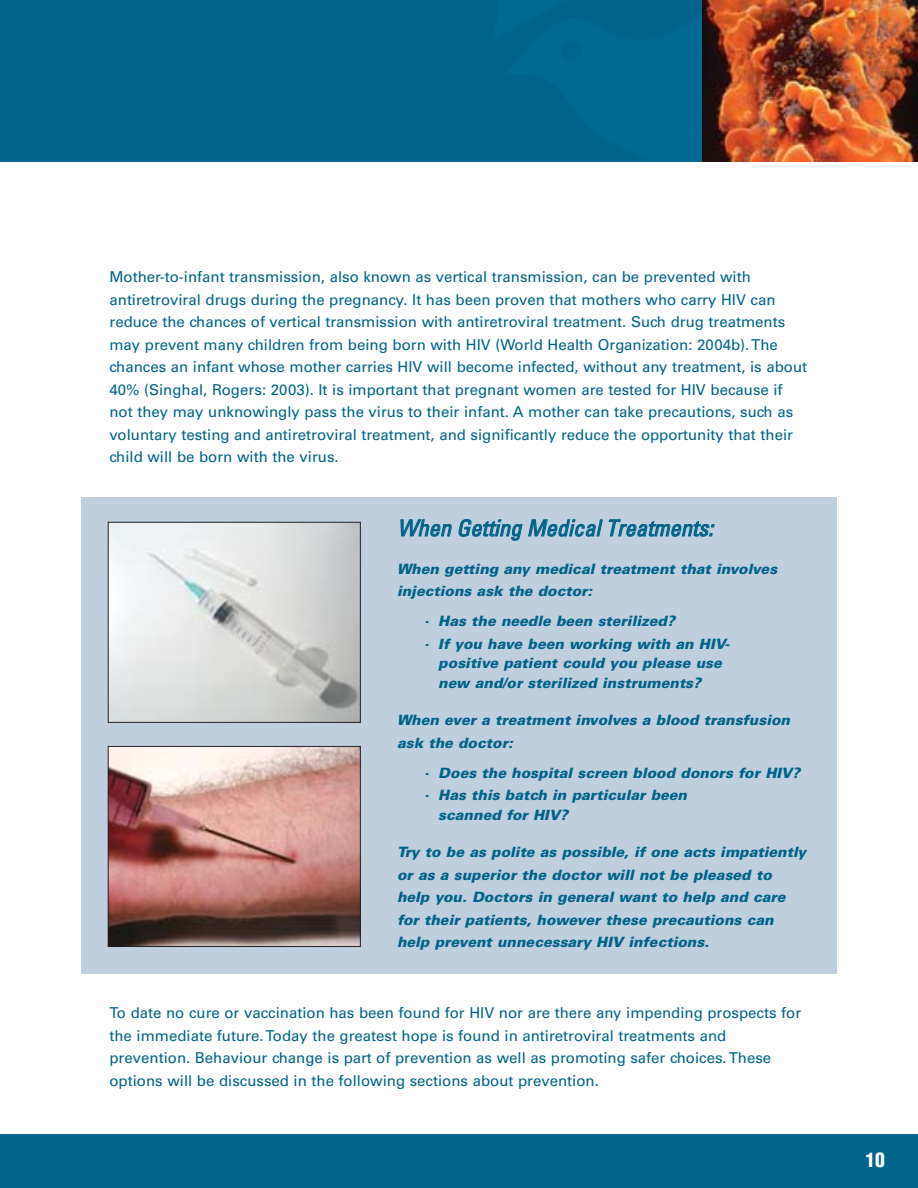
<style>
.page{position:relative;width:918px;height:1188px;background:#fff}
.page>*{position:absolute;margin:0;border:0;box-sizing:border-box;transform-origin:0 0}
.t1{font:italic condensed 22.5px "Univers";color:#006389}
.t2{font:900 condensed 19.5px "Helvetica";color:#fff}
.t3{font:15px/22.5px "Univers LT Std";color:#006389}
.t4{font:italic 900 14.25px/22.5px "Univers LT Std";color:#006389}
</style>
<div class="page">
<div style="left:81px;top:497px;width:756px;height:477px;background:#c0cfde"></div>
<img style="left:0;top:0;width:702px;height:162px">
<img style="left:702px;top:0;width:216px;height:162px">
<div style="left:0;top:1134px;width:918px;height:54px;background:#006389"></div>
<img style="left:110px;top:524px;width:249px;height:197px">
<div style="left:108px;top:522px;width:253px;height:201px;border:1px solid #231f20"></div>
<img style="left:110px;top:748px;width:249px;height:197px">
<div style="left:108px;top:746px;width:253px;height:201px;border:1px solid #231f20"></div>
<p class="t3" style="left:110px;top:268px;width:699px">Mother-to-infant transmission, also known as vertical transmission, can be prevented with antiretroviral drugs during the pregnancy. It has been proven that mothers who carry HIV can reduce the chances of vertical transmission with antiretroviral treatment. Such drug treatments may prevent many children from being born with HIV (World Health Organization: 2004b). The chances an infant whose mother carries HIV will become infected, without any treatment, is about 40% (Singhal, Rogers: 2003). It is important that pregnant women are tested for HIV because if not they may unknowingly pass the virus to their infant. A mother can take precautions, such as voluntary testing and antiretroviral treatment, and significantly reduce the opportunity that their child will be born with the virus.</p>
<h1 class="t1" style="left:397px;top:520px;width:322px">When Getting MedicalTreatments:</h1>
<p class="t4" style="left:397px;top:559px;width:382px">When getting any medical treatment that involves injections ask the doctor:</p>
<p class="t4" style="left:424px;top:612px;width:307px">· Has the needle been sterilized?<br>· If you have been working with an HIV-</p>
<p class="t4" style="left:438px;top:655px;width:285px;line-height:19.5px">positive patient could you please use new and/or sterilized instruments?</p>
<p class="t4" style="left:397px;top:711px;width:395px">When ever a treatment involves a blood transfusion ask the doctor:</p>
<p class="t4" style="left:424px;top:763px;width:378px">· Does the hospital screen blood donors for HIV? · Has this batch in particular been</p>
<p class="t4" style="left:438px;top:805px;width:131px">scanned for HIV?</p>
<p class="t4" style="left:397px;top:843px;width:411px">Try to be as polite as possible, if one acts impatiently or as a superior the doctor will not be pleased to help you. Doctors in general want to help and care for their patients, however these precautions can help prevent unnecessary HIV infections.</p>
<p class="t3" style="left:110px;top:1003px;width:693px">To date no cure or vaccination has been found for HIV nor are there any impending prospects for the immediate future. Today the greatest hope is found in antiretroviral treatments and prevention. Behaviour change is part of prevention as well as promoting safer choices. These options will be discussed in the following sections about prevention.</p>
<h2 class="t2" style="left:866px;top:1152px;width:21px">10</h2>
</div>
